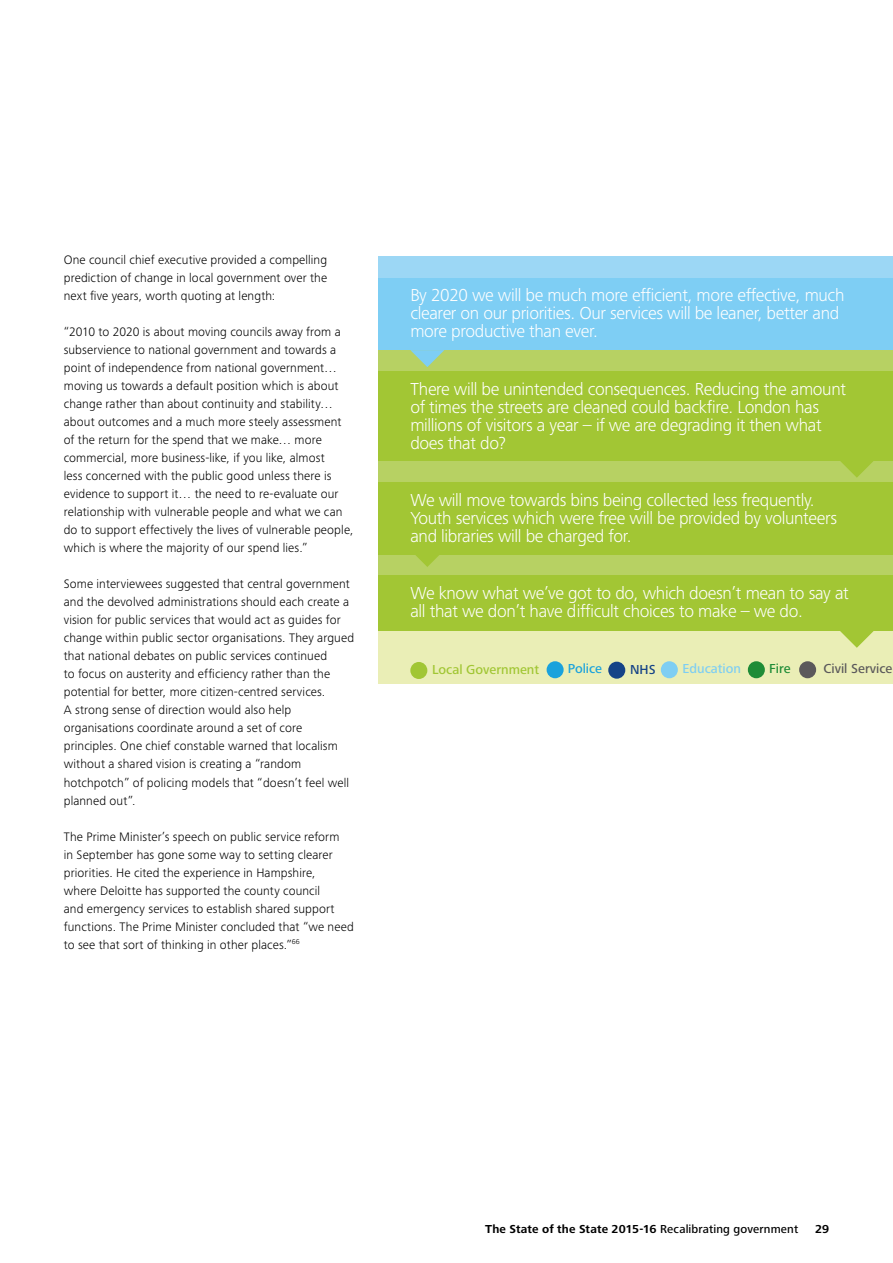
<style>
.page{position:relative;width:893px;height:1263px;background:#fff}
.page>*{position:absolute;margin:0;border:0;box-sizing:border-box;transform-origin:0 0}
.t1{font:300 18px/18px "Frutiger Next Pro";letter-spacing:-.02em;color:#fff}
.t2{font:500 13.5px "Frutiger Next Pro";color:#a1c634}
.t3{font:500 13.5px "Frutiger Next Pro";color:#5b595b}
.t4{font:500 13.5px "Frutiger Next Pro";color:#7ecef3}
.t5{font:500 13.5px "Frutiger Next Pro";color:#1aa2dc}
.t6{font:500 13.5px "Frutiger Next Pro";color:#1f8c37}
.t7{font:500 13.5px "Frutiger Next Pro";color:#154387}
.t8{font:300 12.75px/18px "Frutiger Next Pro";letter-spacing:.01em;color:#000}
.t9{font:700 12px "Frutiger Next Pro";letter-spacing:.005em;color:#000}
.s1{font-weight:500}
</style>
<div class="page">
<div style="left:378px;top:652px;width:515px;height:32px;background:#eaeeb6"></div>
<div style="left:378px;top:631px;width:515px;height:21px;background:#eaeeb6"></div>
<div style="left:547px;top:661px;width:17px;height:17px;background:#1aa2dc;border-radius:50%"></div>
<div style="left:410px;top:662px;width:17px;height:17px;background:#a1c634;border-radius:50%"></div>
<div style="left:748px;top:661px;width:17px;height:17px;background:#1f8c37;border-radius:50%"></div>
<div style="left:608px;top:662px;width:17px;height:17px;background:#154387;border-radius:50%"></div>
<div style="left:799px;top:661px;width:17px;height:17px;background:#5b595b;border-radius:50%"></div>
<div style="left:661px;top:661px;width:17px;height:17px;background:#7ecef3;border-radius:50%"></div>
<div style="left:378px;top:554px;width:515px;height:21px;background:#b7d163"></div>
<div style="left:378px;top:575px;width:515px;height:56px;background:#a2c634"></div>
<svg style="left:840px;top:631px;width:34px;height:17px"></svg>
<div style="left:378px;top:461px;width:515px;height:21px;background:#b7d163"></div>
<div style="left:378px;top:350px;width:515px;height:21px;background:#b7d163"></div>
<div style="left:378px;top:278px;width:515px;height:72px;background:#7ecef4"></div>
<div style="left:378px;top:257px;width:515px;height:21px;background:#9cd7f5"></div>
<svg style="left:410px;top:350px;width:34px;height:17px"></svg>
<div style="left:378px;top:371px;width:515px;height:90px;background:#a2c634"></div>
<svg style="left:840px;top:461px;width:33px;height:17px"></svg>
<div style="left:378px;top:482px;width:515px;height:72px;background:#a2c634"></div>
<svg style="left:410px;top:554px;width:34px;height:13px"></svg>
<p class="t8" style="left:64px;top:251px;width:265px;text-align:justify">One council chief executive provided a compelling prediction of change in local government over the next five years, worth quoting at length:</p>
<p class="t8" style="left:64px;top:323px;width:291px">“2010 to 2020 is about moving councils away from a subservience to national government and towards a point of independence from national government… moving us towards a default position which is about change rather than about continuity and stability… about outcomes and a much more steely assessment of the return for the spend that we make… more commercial, more business-like, if you like, almost<br>less concerned with the public good unless there is evidence to support it… the need to re-evaluate our relationship with vulnerable people and what we can do to support effectively the lives of vulnerable people, which is where the majority of our spend lies.”</p>
<p class="t8" style="left:64px;top:575px;width:292px">Some interviewees suggested that central government and the devolved administrations should each create a vision for public services that would act as guides for change within public sector organisations. They argued that national debates on public services continued<br>to focus on austerity and efficiency rather than the potential for better, more citizen-centred services.<br>A strong sense of direction would also help organisations coordinate around a set of core principles. One chief constable warned that localism without a shared vision is creating a “random hotchpotch” of policing models that “doesn’t feel well planned out”.</p>
<p class="t8" style="left:64px;top:827px;width:292px">The Prime Minister’s speech on public service reform<br>in September has gone some way to setting clearer priorities. He cited the experience in Hampshire,<br>where Deloitte has supported the county council<br>and emergency services to establish shared support functions. The Prime Minister concluded that “we need to see that sort of thinking in other places.”<sup>66</sup></p>
<h1 class="t1" style="left:410px;top:286px;width:436px">By 2020 we will be much more efficient, more effective, much clearer on our priorities. Our services will be leaner, better and more productive than ever.</h1>
<h1 class="t1" style="left:410px;top:380px;width:437px">There will be unintended consequences. Reducing the amount of times the streets are cleaned could backfire. London has millions of visitors a year – if we are degrading it then what does that do?</h1>
<h1 class="t1" style="left:410px;top:491px;width:428px">We will move towards bins being collected less frequently.<br>Youth services which were free will be provided by volunteers and libraries will be charged for.</h1>
<h1 class="t1" style="left:410px;top:584px;width:440px">We know what we’ve got to do, which doesn’t mean to say at all that we don’t have difficult choices to make – we do.</h1>
<p class="t2" style="left:432px;top:662px;width:109px">Local Government</p>
<p class="t5" style="left:568px;top:661px;width:36px">Police</p>
<p class="t7" style="left:630px;top:662px;width:27px">NHS</p>
<p class="t4" style="left:683px;top:661px;width:60px">Education</p>
<p class="t6" style="left:769px;top:661px;width:23px">Fire</p>
<p class="t3" style="left:823px;top:661px;width:70px">Civil Service</p>
<p class="t9" style="left:485px;top:1222px;width:314px">The State of the State 2015-16 <span class="s1">Recalibrating government</span></p>
<p class="t9" style="left:815px;top:1222px;width:16px">29</p>
</div>
